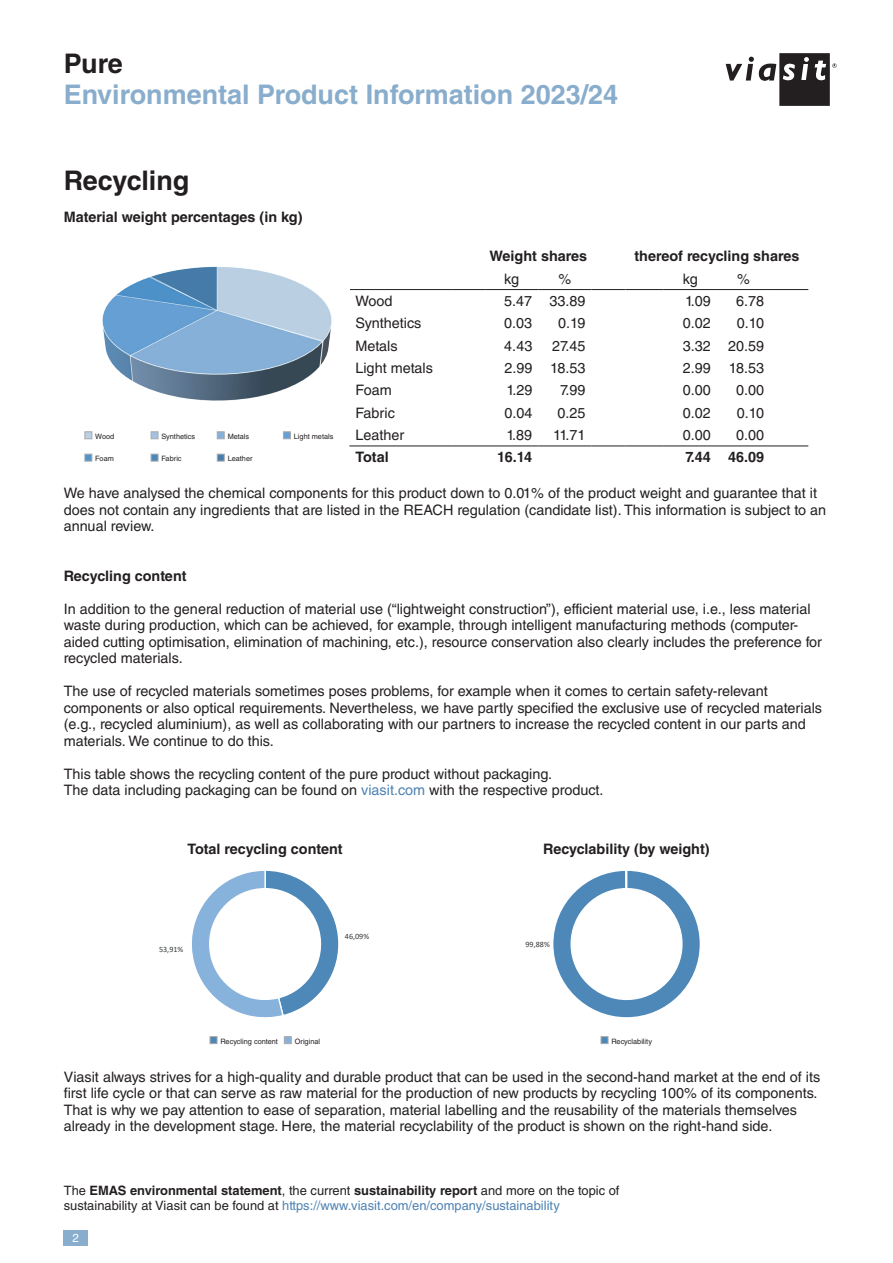
<style>
.page{position:relative;width:893px;height:1263px;background:#fff}
.page>*{position:absolute;margin:0;border:0;box-sizing:border-box;transform-origin:0 0}
.t1{font:700 27px "Helvetica LT Std";color:#89adcc}
.t2{font:700 27px "Helvetica LT Std";letter-spacing:-.01em;color:#231f20}
.t3{font:14.4px/16.5px "Helvetica LT Std";color:#231f20}
.t4{font:700 14.4px "Helvetica LT Std";color:#231f20}
.t5{font:12.9px/15px "Helvetica LT Std";color:#231f20}
.t6{font:11.7px "Helvetica LT Std";color:#fff}
.t7{font:8.1px "Calibri";color:#36393c}
.t8{font:7.35px "Helvetica LT Std";color:#231f20}
.s1{color:#4d81b2}
.s2{font-weight:700}
</style>
<div class="page">
<div style="left:64px;top:1230px;width:24px;height:16px;background:#89adcc"></div>
<svg style="left:726px;top:53px;width:111px;height:53px"></svg>
<hr style="left:349px;top:289px;width:102px;height:1px;background:#231f20">
<hr style="left:451px;top:289px;width:34px;height:1px;background:#231f20">
<hr style="left:485px;top:289px;width:53px;height:1px;background:#231f20">
<hr style="left:538px;top:289px;width:53px;height:1px;background:#231f20">
<hr style="left:591px;top:289px;width:34px;height:1px;background:#231f20">
<hr style="left:625px;top:289px;width:39px;height:1px;background:#231f20">
<hr style="left:664px;top:289px;width:53px;height:1px;background:#231f20">
<hr style="left:717px;top:289px;width:53px;height:1px;background:#231f20">
<hr style="left:770px;top:289px;width:38px;height:1px;background:#231f20">
<hr style="left:349px;top:446px;width:102px;height:1px;background:#231f20">
<hr style="left:451px;top:446px;width:34px;height:1px;background:#231f20">
<hr style="left:485px;top:446px;width:53px;height:1px;background:#231f20">
<hr style="left:538px;top:446px;width:53px;height:1px;background:#231f20">
<hr style="left:591px;top:446px;width:34px;height:1px;background:#231f20">
<hr style="left:625px;top:446px;width:39px;height:1px;background:#231f20">
<hr style="left:664px;top:446px;width:53px;height:1px;background:#231f20">
<hr style="left:717px;top:446px;width:53px;height:1px;background:#231f20">
<hr style="left:770px;top:446px;width:38px;height:1px;background:#231f20">
<img style="left:102px;top:266px;width:230px;height:135px">
<div style="left:85px;top:432px;width:7px;height:7px;background:#bcd1e5;border:1px solid #a8a9ad"></div>
<div style="left:151px;top:432px;width:7px;height:7px;background:#a4c2df;border:1px solid #a8a9ad"></div>
<div style="left:217px;top:432px;width:7px;height:7px;background:#87b1d9;border:1px solid #a8a9ad"></div>
<div style="left:283px;top:432px;width:8px;height:7px;background:#669fd3;border:1px solid #a8a9ad"></div>
<div style="left:85px;top:454px;width:7px;height:7px;background:#5094c9;border:1px solid #a8a9ad"></div>
<div style="left:151px;top:454px;width:7px;height:7px;background:#4c88b7;border:1px solid #a8a9ad"></div>
<div style="left:217px;top:454px;width:7px;height:7px;background:#487ea9;border:1px solid #a8a9ad"></div>
<svg style="left:192px;top:870px;width:147px;height:148px"></svg>
<svg style="left:553px;top:870px;width:147px;height:148px"></svg>
<div style="left:210px;top:1036px;width:7px;height:8px;background:#4c88b7;border:1px solid #a8a9ad"></div>
<div style="left:284px;top:1036px;width:7px;height:8px;background:#87b1d9;border:1px solid #a8a9ad"></div>
<div style="left:601px;top:1036px;width:7px;height:8px;background:#4c88b7;border:1px solid #a8a9ad"></div>
<h1 class="t2" style="left:64px;top:47px;width:60px">Pure</h1>
<h1 class="t1" style="left:64px;top:78px;width:556px">Environmental Product Information 2023/24</h1>
<h1 class="t2" style="left:64px;top:164px;width:127px">Recycling</h1>
<p class="t4" style="left:64px;top:208px;width:240px">Material weight percentages (in kg)</p>
<p class="t4" style="left:489px;top:247px;width:99px">Weight shares</p>
<p class="t4" style="left:634px;top:247px;width:166px">thereof recycling shares</p>
<p class="t3" style="left:504px;top:270px;width:16px">kg</p>
<p class="t3" style="left:558px;top:270px;width:14px">%</p>
<p class="t3" style="left:683px;top:270px;width:16px">kg</p>
<p class="t3" style="left:737px;top:270px;width:14px">%</p>
<p class="t3" style="left:355px;top:293px;width:39px">Wood</p>
<p class="t3" style="left:504px;top:293px;width:83px">5.47 33.89</p>
<p class="t3" style="left:685px;top:293px;width:27px">1.09</p>
<p class="t3" style="left:736px;top:293px;width:30px">6.78</p>
<p class="t3" style="left:355px;top:315px;width:68px">Synthetics</p>
<p class="t3" style="left:504px;top:315px;width:30px">0.03</p>
<p class="t3" style="left:558px;top:315px;width:29px">0.19</p>
<p class="t3" style="left:683px;top:315px;width:30px">0.02</p>
<p class="t3" style="left:737px;top:315px;width:29px">0.10</p>
<p class="t3" style="left:355px;top:337px;width:44px">Metals</p>
<p class="t3" style="left:504px;top:337px;width:30px">4.43</p>
<p class="t3" style="left:552px;top:337px;width:35px">27.45</p>
<p class="t3" style="left:683px;top:337px;width:83px">3.32 20.59</p>
<p class="t3" style="left:355px;top:360px;width:79px">Light metals</p>
<p class="t3" style="left:504px;top:360px;width:83px">2.99 18.53</p>
<p class="t3" style="left:683px;top:360px;width:83px">2.99 18.53</p>
<p class="t3" style="left:355px;top:382px;width:38px">Foam</p>
<p class="t3" style="left:506px;top:382px;width:27px">1.29</p>
<p class="t3" style="left:560px;top:382px;width:27px">7.99</p>
<p class="t3" style="left:683px;top:382px;width:30px">0.00</p>
<p class="t3" style="left:736px;top:382px;width:30px">0.00</p>
<p class="t3" style="left:355px;top:404px;width:41px">Fabric</p>
<p class="t3" style="left:504px;top:404px;width:30px">0.04</p>
<p class="t3" style="left:557px;top:404px;width:30px">0.25</p>
<p class="t3" style="left:683px;top:404px;width:30px">0.02</p>
<p class="t3" style="left:737px;top:404px;width:29px">0.10</p>
<p class="t8" style="left:95px;top:432px;width:20px">Wood</p>
<p class="t8" style="left:161px;top:432px;width:35px">Synthetics</p>
<p class="t8" style="left:228px;top:432px;width:23px">Metals</p>
<p class="t8" style="left:294px;top:432px;width:41px">Light metals</p>
<p class="t3" style="left:355px;top:427px;width:50px">Leather</p>
<p class="t3" style="left:506px;top:427px;width:27px">1.89</p>
<p class="t3" style="left:553px;top:427px;width:34px">11.71</p>
<p class="t3" style="left:683px;top:427px;width:30px">0.00</p>
<p class="t3" style="left:736px;top:427px;width:30px">0.00</p>
<p class="t8" style="left:95px;top:454px;width:20px">Foam</p>
<p class="t8" style="left:161px;top:454px;width:22px">Fabric</p>
<p class="t8" style="left:228px;top:454px;width:26px">Leather</p>
<p class="t4" style="left:355px;top:448px;width:35px">Total</p>
<p class="t4" style="left:497px;top:448px;width:37px">16.14</p>
<p class="t4" style="left:686px;top:448px;width:80px">7.44 46.09</p>
<p class="t3" style="left:64px;top:485px;width:764px">We have analysed the chemical components for this product down to 0.01% of the product weight and guarantee that it does not contain any ingredients that are listed in the REACH regulation (candidate list). This information is subject to an annual review.</p>
<p class="t4" style="left:64px;top:567px;width:124px">Recycling content</p>
<p class="t3" style="left:64px;top:600px;width:760px">In addition to the general reduction of material use (“lightweight construction”), efficient material use, i.e., less material waste during production, which can be achieved, for example, through intelligent manufacturing methods (computer&shy;aided cutting optimisation, elimination of machining, etc.), resource conservation also clearly includes the preference for recycled materials.</p>
<p class="t3" style="left:64px;top:683px;width:760px">The use of recycled materials sometimes poses problems, for example when it comes to certain safety-relevant components or also optical requirements. Nevertheless, we have partly specified the exclusive use of recycled materials (e.g., recycled aluminium), as well as collaborating with our partners to increase the recycled content in our parts and materials. We continue to do this.</p>
<p class="t3" style="left:64px;top:765px;width:541px">This table shows the recycling content of the pure product without packaging.<br>The data including packaging can be found on <span class="s1">viasit.com</span> with the respective product.</p>
<p class="t4" style="left:187px;top:840px;width:157px">Total recycling content</p>
<p class="t4" style="left:543px;top:840px;width:168px">Recyclability (by weight)</p>
<p class="t7" style="left:159px;top:944px;width:26px">53,91%</p>
<p class="t7" style="left:345px;top:930px;width:26px">46,09%</p>
<p class="t7" style="left:525px;top:938px;width:26px">99,88%</p>
<p class="t8" style="left:220px;top:1037px;width:59px">Recycling content</p>
<p class="t8" style="left:295px;top:1037px;width:27px">Original</p>
<p class="t8" style="left:611px;top:1037px;width:42px">Recyclability</p>
<p class="t3" style="left:64px;top:1069px;width:758px">Viasit always strives for a high-quality and durable product that can be used in the second-hand market at the end of its first life cycle or that can serve as raw material for the production of new products by recycling 100% of its components.<br>That is why we pay attention to ease of separation, material labelling and the reusability of the materials themselves already in the development stage. Here, the material recyclability of the product is shown on the right-hand side.</p>
<p class="t5" style="left:64px;top:1183px;width:557px">The <span class="s2">EMAS environmental statement</span>, the current <span class="s2">sustainability report</span> and more on the topic of sustainability at Viasit can be found at <span class="s1">https://www.viasit.com/en/company/sustainability</span></p>
<p class="t6" style="left:73px;top:1231px;width:8px">2</p>
</div>
